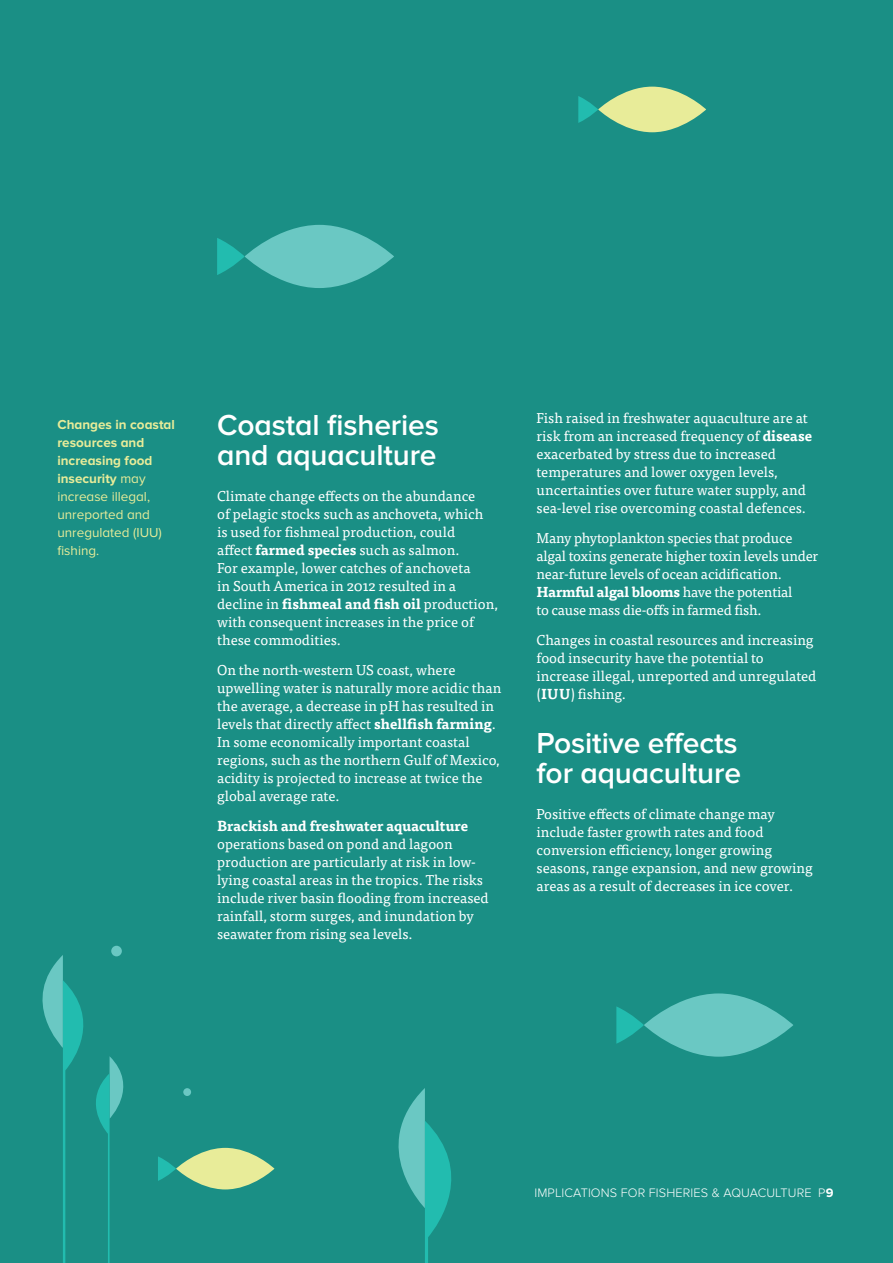
<style>
.page{position:relative;width:893px;height:1263px;background:#1a8f85}
.page>*{position:absolute;margin:0;border:0;box-sizing:border-box;transform-origin:0 0}
.t1{font:600 30px/30px "Proxima Nova";letter-spacing:-.005em;color:#fff}
.t2{font:14.25px/18px "Tisa Pro";color:#fff}
.t3{font:700 14.25px "Tisa Pro";color:#fff}
.t4{font:13.5px/18px "Proxima Nova";color:#e8ec99}
.t5{font:300 12.75px "Proxima Nova";letter-spacing:.01em;color:#fff}
.s1{font-weight:700}
</style>
<div class="page">
<svg style="left:398px;top:1088px;width:54px;height:175px"></svg>
<svg style="left:42px;top:955px;width:82px;height:308px"></svg>
<svg style="left:176px;top:1148px;width:98px;height:41px;background:#cade96"></svg>
<svg style="left:158px;top:1156px;width:18px;height:25px"></svg>
<div style="left:111px;top:946px;width:11px;height:10px;background:#6ac8c3;border-radius:50%"></div>
<div style="left:183px;top:1088px;width:8px;height:8px;background:#6ac8c3;border-radius:50%"></div>
<svg style="left:644px;top:993px;width:149px;height:64px;fill:#6ac8c3"></svg>
<svg style="left:616px;top:1006px;width:28px;height:38px"></svg>
<svg style="left:245px;top:225px;width:149px;height:63px;background:#5ebfb9"></svg>
<svg style="left:217px;top:238px;width:28px;height:37px"></svg>
<svg style="left:598px;top:87px;width:108px;height:45px;background:#cade96"></svg>
<svg style="left:578px;top:96px;width:20px;height:27px"></svg>
<p class="t4" style="left:57px;top:416px;width:119px"><span class="s1">Changes in coastal resources and increasing food insecurity</span> may increase illegal, unreported and unregulated (IUU) fishing.</p>
<h1 class="t1" style="left:217px;top:411px;width:223px">Coastal fisheries and aquaculture</h1>
<p class="t2" style="left:217px;top:486px;width:282px">Climate change effects on the abundance<br>of pelagic stocks such as anchoveta, which<br>is used for fishmeal production, could<br>affect <span class="s1">farmed species</span> such as salmon.<br>For example, lower catches of anchoveta<br>in South America in 2012 resulted in a decline in <span class="s1">fishmeal and fish oil</span> production, with consequent increases in the price of these commodities.</p>
<p class="t2" style="left:217px;top:660px;width:286px">On the north-western US coast, where upwelling water is naturally more acidic than the average, a decrease in pH has resulted in levels that directly affect <span class="s1">shellfish farming</span>.<br>In some economically important coastal regions, such as the northern Gulf of Mexico, acidity is projected to increase at twice the global average rate.</p>
<p class="t3" style="left:217px;top:814px;width:253px">Brackish and freshwater aquaculture</p>
<p class="t2" style="left:217px;top:834px;width:273px">operations based on pond and lagoon production are particularly at risk in low&shy;lying coastal areas in the tropics. The risks include river basin flooding from increased rainfall, storm surges, and inundation by seawater from rising sea levels.</p>
<p class="t2" style="left:536px;top:408px;width:277px">Fish raised in freshwater aquaculture are at risk from an increased frequency of <span class="s1">disease </span>exacerbated by stress due to increased temperatures and lower oxygen levels, uncertainties over future water supply, and sea-level rise overcoming coastal defences.</p>
<p class="t2" style="left:536px;top:528px;width:283px">Many phytoplankton species that produce algal toxins generate higher toxin levels under near-future levels of ocean acidification.<br><span class="s1">Harmful algal blooms</span> have the potential<br>to cause mass die-offs in farmed fish.</p>
<p class="t2" style="left:536px;top:630px;width:281px">Changes in coastal resources and increasing food insecurity have the potential to increase illegal, unreported and unregulated (<span class="s1">IUU</span>) fishing.</p>
<h1 class="t1" style="left:536px;top:729px;width:206px">Positive effects for aquaculture</h1>
<p class="t2" style="left:536px;top:804px;width:278px">Positive effects of climate change may include faster growth rates and food conversion efficiency, longer growing seasons, range expansion, and new growing areas as a result of decreases in ice cover.</p>
<p class="t5" style="left:534px;top:1185px;width:301px">IMPLICATIONS FOR FISHERI ES &amp; AQUACULTURE P<span class="s1">9</span></p>
</div>
